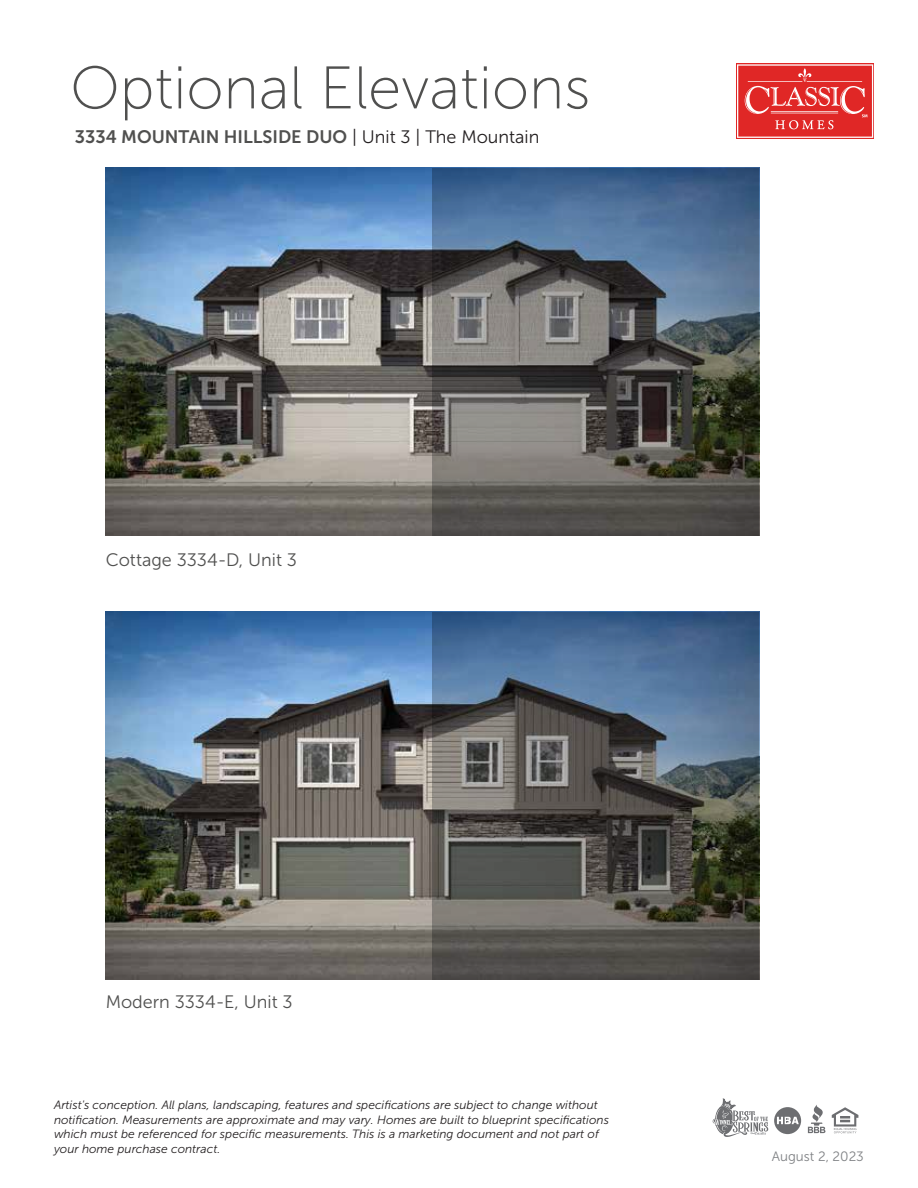
<style>
.page{position:relative;width:918px;height:1188px;background:#fff}
.page>*{position:absolute;margin:0;border:0;box-sizing:border-box;transform-origin:0 0}
.t1{font:60px "Museo Sans 100";color:#50504f}
.t2{font:18px "Museo Sans 700";color:#50504f}
.t3{font:18px "Museo Sans 300";color:#50504f}
.t4{font:13.5px "Museo Sans 300";color:#808285}
.t5{font:italic 12px/14.4px "Museo Sans 300";color:#231f20}
.s1{font-family:"Museo Sans 300";color:#231f20}
</style>
<div class="page">
<svg style="left:832px;top:1107px;width:26px;height:26px"></svg>
<svg style="left:774px;top:1107px;width:27px;height:27px"></svg>
<svg style="left:808px;top:1105px;width:17px;height:28px"></svg>
<svg style="left:713px;top:1098px;width:55px;height:39px"></svg>
<svg style="left:736px;top:63px;width:138px;height:76px"></svg>
<svg style="left:737px;top:64px;width:136px;height:74px;background:#e44948"></svg>
<img style="left:106px;top:612px;width:326px;height:367px">
<svg style="left:432px;top:612px;width:327px;height:367px;background:#535c64"></svg>
<img style="left:106px;top:168px;width:326px;height:367px">
<svg style="left:432px;top:168px;width:327px;height:367px;background:#586068"></svg>
<h1 class="t1" style="left:70px;top:56px;width:522px">Optional Elevations</h1>
<h2 class="t2" style="left:75px;top:126px;width:466px">3334 MOUNTAIN HILLSIDE DUO <span class="s1">| Unit 3 | The Mountain</span></h2>
<h2 class="t3" style="left:106px;top:550px;width:193px">Cottage 3334-D, Unit 3</h2>
<h2 class="t3" style="left:106px;top:992px;width:189px">Modern 3334-E, Unit 3</h2>
<p class="t5" style="left:54px;top:1098px;width:556px">Artist's conception. All plans, landscaping, features and specifications are subject to change without notification. Measurements are approximate and may vary. Homes are built to blueprint specifications which must be referenced for specific measurements. This is a marketing document and not part of your home purchase contract.</p>
<p class="t4" style="left:772px;top:1149px;width:94px">August 2, 2023</p>
</div>
